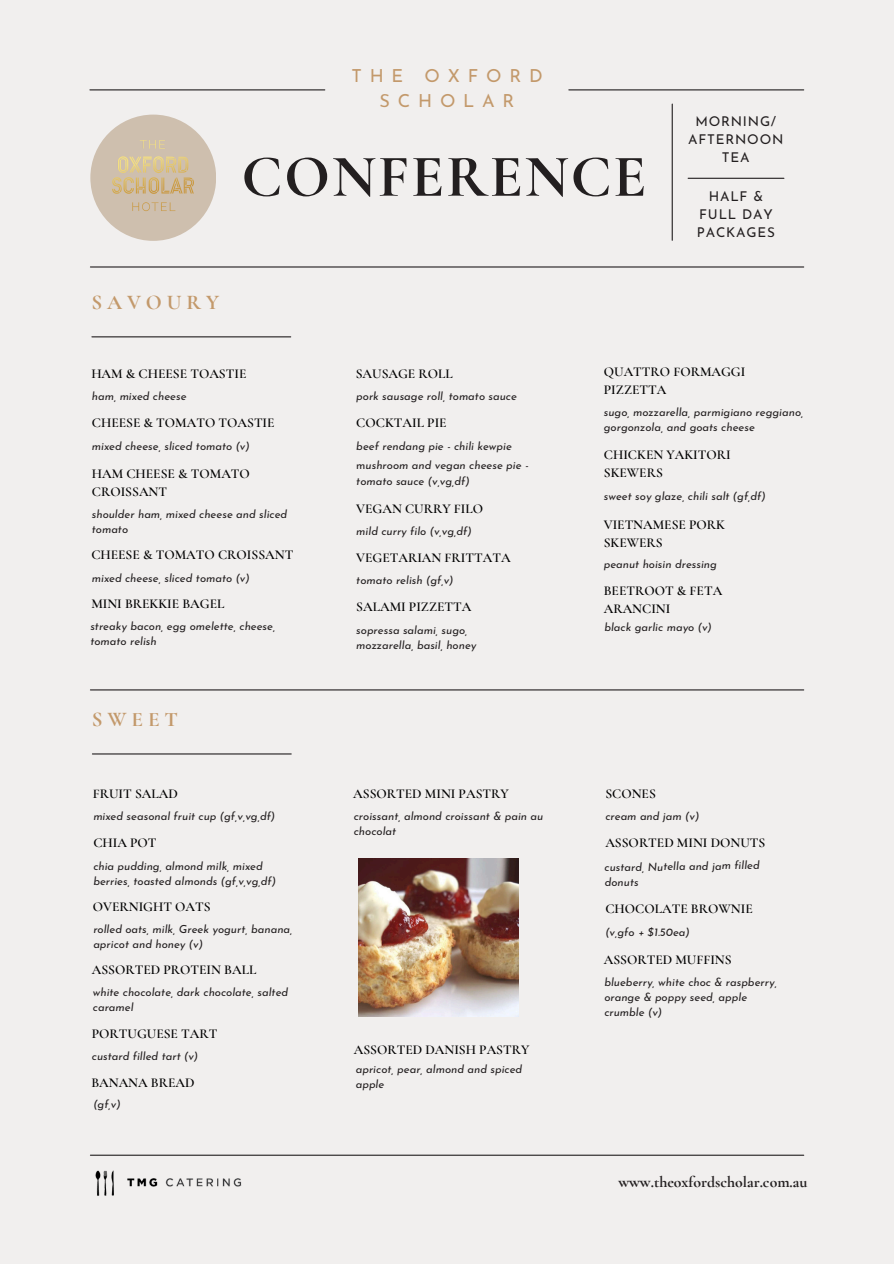
<style>
.page{position:relative;width:894px;height:1264px;background:#fff}
.page>*{position:absolute;margin:0;border:0;box-sizing:border-box;transform-origin:0 0}
.t1{font:700 60px "Cormorant Garamond";letter-spacing:.03em;color:#231f20}
.t2{font:700 21px "Cormorant Garamond";letter-spacing:.235em;color:#c3996b}
.t3{font:18px/24.8px "Josefin Sans";letter-spacing:.43em;color:#c3996b;text-align:center}
.t4{font:700 15.75px "Cormorant Garamond";color:#231f20}
.t5{font:600 13.5px/18px "Cormorant Garamond";color:#000}
.t6{font:13.5px/18px "Josefin Sans";letter-spacing:.06em;color:#231f20;text-align:center}
.t7{font:italic 11.25px/15px "Josefin Sans";color:#231f20}
.s1{font-style:normal}
</style>
<div class="page">
<div style="left:0;top:0;width:893px;height:1263px;background:#f1efee"></div>
<hr style="left:90px;top:89px;width:235px;height:1px;background:#231f20">
<hr style="left:568px;top:89px;width:235px;height:1px;background:#231f20">
<hr style="left:90px;top:266px;width:713px;height:1px;background:#231f20">
<hr style="left:90px;top:689px;width:713px;height:1px;background:#231f20">
<hr style="left:92px;top:753px;width:199px;height:1px;background:#231f20">
<hr style="left:92px;top:336px;width:198px;height:1px;background:#231f20">
<hr style="left:671px;top:104px;width:1px;height:136px;background:#231f20">
<hr style="left:688px;top:178px;width:95px;height:1px;background:#231f20">
<hr style="left:90px;top:1154px;width:713px;height:1px;background:#231f20">
<img style="left:95px;top:1170px;width:147px;height:26px">
<img style="left:359px;top:858px;width:159px;height:158px">
<div style="left:90px;top:115px;width:126px;height:126px;background:#cebfae;border-radius:50%"></div>
<img style="left:113px;top:140px;width:81px;height:71px">
<h6 class="t3" style="left:351px;top:65px;width:192px">THE OXFORD<br>SCHOLAR</h6>
<p class="t1" style="left:241px;top:140px;width:406px">CONFERENCE</p>
<h2 class="t2" style="left:91px;top:289px;width:129px">SAVOURY</h2>
<p class="t6" style="left:688px;top:113px;width:97px">MORNING/<br>AFTERNOON<br>TEA</p>
<h1 class="t6" style="left:696px;top:188px;width:80px">HALF &amp;<br>FULL DAY<br>PACKAGES</h1>
<h5 class="t5" style="left:91px;top:365px;width:156px">HAM &amp; CHEESE TOASTIE</h5>
<p class="t5" style="left:92px;top:414px;width:184px">CHEESE &amp; TOMATO TOASTIE</p>
<p class="t7" style="left:92px;top:390px;width:96px">ham, mixed cheese</p>
<h5 class="t7" style="left:92px;top:439px;width:159px">mixed cheese, sliced tomato (v)</h5>
<h5 class="t5" style="left:92px;top:464px;width:159px">HAM CHEESE &amp; TOMATO<br>CROISSANT</h5>
<p class="t7" style="left:92px;top:508px;width:197px">shoulder ham, mixed cheese and sliced tomato</p>
<p class="t5" style="left:91px;top:546px;width:203px">CHEESE &amp; TOMATO CROISSANT</p>
<h5 class="t7" style="left:92px;top:571px;width:159px">mixed cheese, sliced tomato (v)</h5>
<h5 class="t5" style="left:91px;top:594px;width:134px">MINI BREKKIE BAGEL</h5>
<p class="t7" style="left:90px;top:619px;width:186px">streaky bacon, egg omelette, cheese, tomato relish</p>
<h6 class="t2" style="left:92px;top:706px;width:88px">SWEET</h6>
<p class="t5" style="left:93px;top:785px;width:86px">FRUIT SALAD</p>
<h5 class="t5" style="left:93px;top:833px;width:65px">CHIA POT</h5>
<h5 class="t7" style="left:93px;top:810px;width:183px">mixed seasonal fruit cup (gf,v,vg,df)</h5>
<p class="t7" style="left:93px;top:859px;width:184px">chia pudding, almond milk, mixed berries, toasted almonds (gf,v,vg,df)</p>
<h5 class="t7" style="left:93px;top:922px;width:201px">rolled oats, milk, Greek yogurt, banana, apricot and honey (v)</h5>
<p class="t5" style="left:92px;top:960px;width:166px">ASSORTED PROTEIN BALL</p>
<h5 class="t7" style="left:93px;top:986px;width:197px">white chocolate, dark chocolate, salted caramel</h5>
<p class="t5" style="left:92px;top:1025px;width:127px">PORTUGUESE TART</p>
<h5 class="t7" style="left:92px;top:1049px;width:108px">custard filled tart (v)</h5>
<p class="t5" style="left:93px;top:897px;width:119px">OVERNIGHT OATS</p>
<h5 class="t5" style="left:356px;top:365px;width:98px">SAUSAGE ROLL</h5>
<p class="t5" style="left:356px;top:414px;width:92px">COCKTAIL PIE</p>
<p class="t7" style="left:356px;top:390px;width:162px">pork sausage roll, tomato sauce</p>
<h5 class="t7" style="left:356px;top:440px;width:157px">beef rendang pie - chili kewpie</h5>
<p class="t7" style="left:356px;top:458px;width:173px;line-height:15.8px"><span class="s1">m</span>ushroom and vegan cheese pie - tomato sauce (v,vg,df)</p>
<h5 class="t5" style="left:356px;top:499px;width:128px">VEGAN CURRY FILO</h5>
<p class="t7" style="left:356px;top:524px;width:117px">mild curry filo (v,vg,df)</p>
<h5 class="t5" style="left:356px;top:548px;width:156px">VEGETARIAN FRITTATA</h5>
<p class="t7" style="left:356px;top:574px;width:99px">tomato relish (gf,v)</p>
<h5 class="t5" style="left:356px;top:598px;width:117px">SALAMI PIZZETTA</h5>
<p class="t7" style="left:356px;top:623px;width:122px">sopressa salami, sugo, mozzarella, basil, honey</p>
<p class="t5" style="left:353px;top:785px;width:157px">ASSORTED MINI PASTRY</p>
<h5 class="t7" style="left:354px;top:810px;width:191px">croissant, almond croissant &amp; pain au chocolat</h5>
<p class="t5" style="left:354px;top:1040px;width:177px">ASSORTED DANISH PASTRY</p>
<p class="t7" style="left:356px;top:1063px;width:168px">apricot, pear, almond and spiced</p>
<h5 class="t5" style="left:91px;top:1073px;width:105px">BANANA BREAD</h5>
<p class="t7" style="left:356px;top:1078px;width:30px">apple</p>
<p class="t7" style="left:93px;top:1097px;width:29px">(gf,v)</p>
<h5 class="t5" style="left:603px;top:362px;width:143px">QUATTRO FORMAGGI<br>PIZZETTA</h5>
<p class="t7" style="left:603px;top:406px;width:201px">sugo, mozzarella, parmigiano reggiano, gorgonzola, and goats cheese</p>
<h5 class="t5" style="left:603px;top:446px;width:128px">CHICKEN YAKITORI<br>SKEWERS</h5>
<p class="t7" style="left:603px;top:489px;width:163px">sweet soy glaze, chili salt (gf,df)</p>
<h5 class="t5" style="left:603px;top:515px;width:123px">VIETNAMESE PORK<br>SKEWERS</h5>
<p class="t7" style="left:603px;top:557px;width:115px">peanut hoisin dressing</p>
<h2 class="t5" style="left:603px;top:581px;width:120px">BEETROOT &amp; FETA<br>ARANCINI</h2>
<h5 class="t7" style="left:604px;top:621px;width:109px">black garlic mayo (v)</h5>
<h5 class="t5" style="left:605px;top:785px;width:52px">SCONES</h5>
<p class="t7" style="left:605px;top:809px;width:95px">cream and jam (v)</p>
<h5 class="t5" style="left:605px;top:833px;width:161px">ASSORTED MINI DONUTS</h5>
<p class="t7" style="left:604px;top:861px;width:157px;rotate:-1deg">custard, Nutella and jam filled donuts</p>
<h5 class="t5" style="left:605px;top:900px;width:149px">CHOCOLATE BROWNIE</h5>
<p class="t7" style="left:605px;top:925px;width:86px">(v,gfo + $1.50ea)</p>
<h5 class="t5" style="left:603px;top:950px;width:129px">ASSORTED MUFFINS</h5>
<p class="t7" style="left:604px;top:976px;width:174px">blueberry, white choc &amp; raspberry, orange &amp; poppy seed, apple crumble (v)</p>
<h5 class="t4" style="left:618px;top:1172px;width:190px">www.theoxfordscholar.com.au</h5>
</div>
